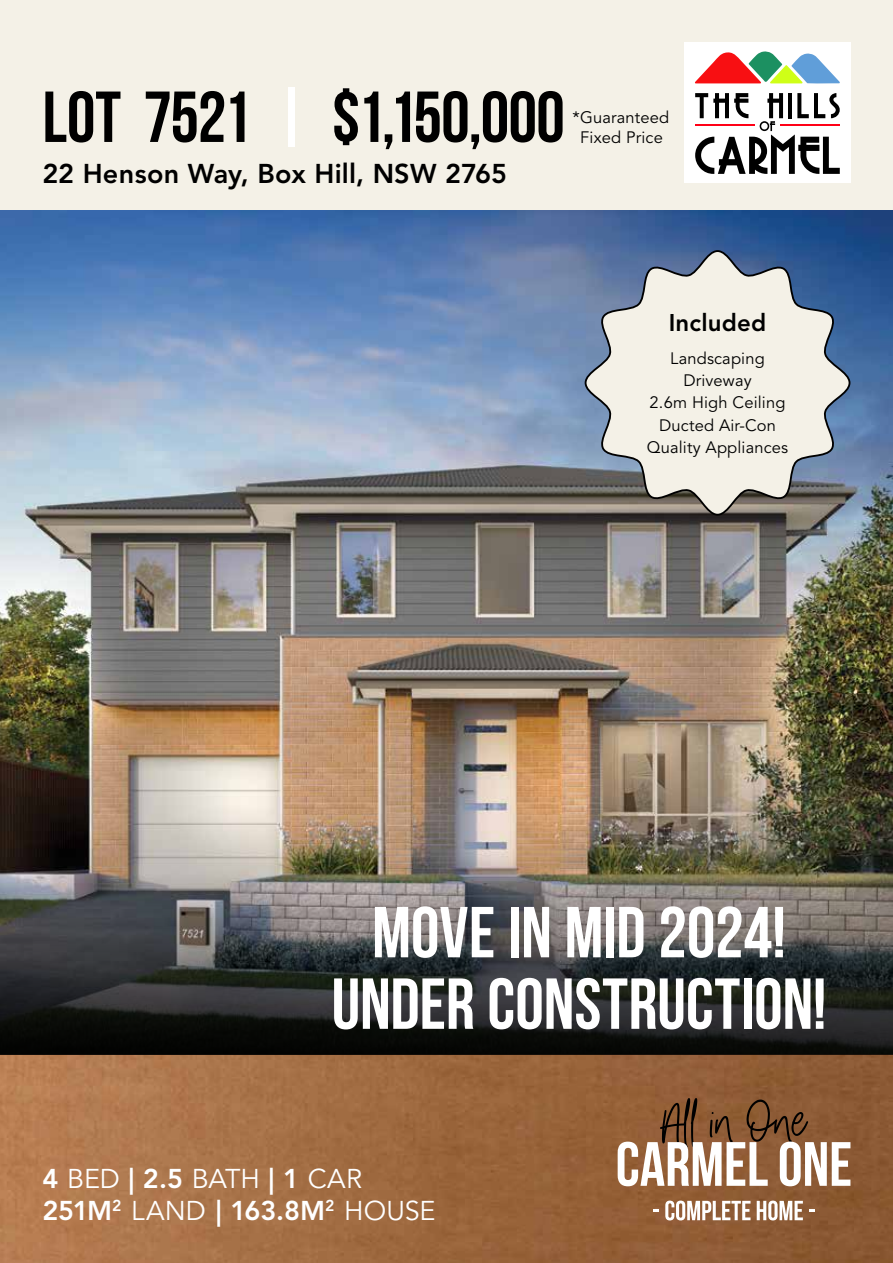
<style>
.page{position:relative;width:893px;height:1263px;background:#fff}
.page>*{position:absolute;margin:0;border:0;box-sizing:border-box;transform-origin:0 0}
.t1{font:72px/71.6px "Bebas Neue";color:#fff;text-align:center}
.t2{font:72px "Bebas Neue";letter-spacing:-.01em;color:#000}
.t3{font:27px/32.4px "Avenir LT Std";color:#fff}
.t4{font:800 27px "Avenir LT Std";letter-spacing:.01em;color:#000}
.t5{font:800 24px "Avenir LT Std";letter-spacing:.01em;color:#000}
.t6{font:16.5px/22.4px "Avenir LT Std";letter-spacing:.01em;color:#000;text-align:center}
.s1{color:#fff}
.s2{font-weight:800}
</style>
<div class="page">
<img style="left:0;top:211px;width:893px;height:1052px">
<div style="left:0;top:0;width:893px;height:211px;background:#f4f1e7"></div>
<div style="left:684px;top:43px;width:166px;height:140px;background:#fff"></div>
<svg style="left:695px;top:93px;width:145px;height:81px"></svg>
<svg style="left:695px;top:51px;width:145px;height:33px"></svg>
<svg style="left:654px;top:1209px;width:5px;height:3px"></svg>
<svg style="left:665px;top:1200px;width:85px;height:20px"></svg>
<svg style="left:757px;top:1200px;width:46px;height:20px"></svg>
<svg style="left:809px;top:1209px;width:5px;height:3px"></svg>
<svg style="left:618px;top:1098px;width:232px;height:88px"></svg>
<svg style="left:584px;top:249px;width:267px;height:267px;background:#bbc0c4"></svg>
<svg style="left:0;top:877px;width:893px;height:177px;background:#434342"></svg>
<h1 class="t2" style="left:43px;top:78px;width:524px">LOT 7521 <span class="s1">|</span> $1,150,000</h1>
<h2 class="t4" style="left:43px;top:157px;width:466px">22 Henson Way, Box Hill, NSW 2765</h2>
<p class="t6" style="left:573px;top:108px;width:98px;line-height:19.8px">*Guaranteed<br>Fixed Price</p>
<h3 class="t5" style="left:669px;top:308px;width:99px">Included</h3>
<p class="t6" style="left:647px;top:347px;width:143px">Landscaping<br>Driveway<br>2.6m High Ceiling<br>Ducted Air-Con<br>Quality Appliances</p>
<h1 class="t1" style="left:332px;top:896px;width:496px">MOVE IN MID 2024!<br>UNDER CONSTRUCTION!</h1>
<h2 class="t3" style="left:43px;top:1163px;width:395px"><span class="s2">4</span> BED <span class="s2">| 2.5</span> BATH <span class="s2">| 1</span> CAR<br><span class="s2">251M</span><sup>2</sup> LAND <span class="s2">| 163.8M</span><sup>2</sup> HOUSE</h2>
</div>
